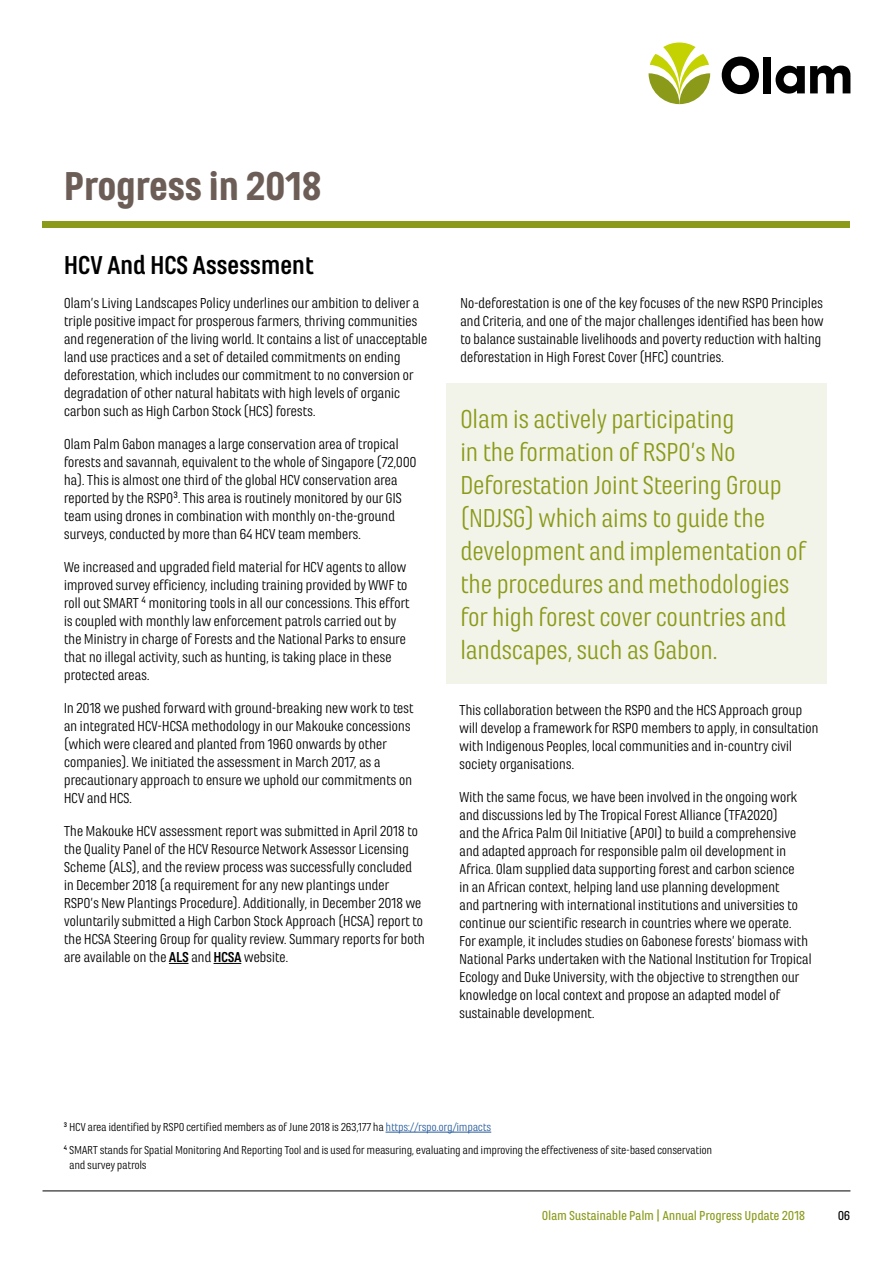
<style>
.page{position:relative;width:893px;height:1263px;background:#fff}
.page>*{position:absolute;margin:0;border:0;box-sizing:border-box;transform-origin:0 0}
.t1{font:900 42px "Marianina Wd FY";letter-spacing:-.02em;color:#6c5e57}
.t2{font:27px/33px "Marianina Wd FY";letter-spacing:-.03em;color:#8b9a19}
.t3{font:700 27px "Marianina Wd FY";letter-spacing:-.02em;color:#000}
.t4{font:15px/18px "Marianina Wd FY";letter-spacing:-.03em;color:#000}
.t5{font:500 13.5px "Marianina Wd FY";letter-spacing:-.02em;color:#8b9a19}
.t6{font:500 13.5px "Marianina Wd FY";color:#000}
.t7{font:12px/23.5px "Marianina Wd FY";letter-spacing:-.03em;color:#000}
.s1{font-weight:700}
.s2{color:#275b9b}
</style>
<div class="page">
<svg style="left:722px;top:57px;width:37px;height:37px"></svg>
<div style="left:763px;top:57px;width:8px;height:36px;background:#000"></div>
<svg style="left:776px;top:66px;width:74px;height:28px"></svg>
<svg style="left:649px;top:43px;width:61px;height:61px"></svg>
<hr style="left:43px;top:1191px;width:807px;height:1px;background:#000">
<div style="left:43px;top:221px;width:807px;height:7px;background:#8b9a19"></div>
<svg style="left:169px;top:963px;width:20px;height:1px"></svg>
<svg style="left:214px;top:963px;width:27px;height:1px"></svg>
<div style="left:446px;top:384px;width:381px;height:300px;background:#f3f4e9"></div>
<hr style="left:386px;top:1132px;width:105px;height:1px;background:#275b9b">
<h1 class="t1" style="left:64px;top:163px;width:260px">Progress in 2018</h1>
<h2 class="t3" style="left:64px;top:251px;width:252px">HCV And HCS Assessment</h2>
<p class="t4" style="left:64px;top:294px;width:365px">Olam’s Living Landscapes Policy underlines our ambition to deliver a triple positive impact for prosperous farmers, thriving communities and regeneration of the living world. It contains a list of unacceptable land use practices and a set of detailed commitments on ending deforestation, which includes our commitment to no conversion or degradation of other natural habitats with high levels of organic carbon such as High Carbon Stock (HCS) forests.</p>
<p class="t4" style="left:64px;top:435px;width:354px">Olam Palm Gabon manages a large conservation area of tropical forests and savannah, equivalent to the whole of Singapore (72,000 ha). This is almost one third of the global HCV conservation area reported by the RSPO<sup>3</sup>. This area is routinely monitored by our GIS team using drones in combination with monthly on-the-ground surveys, conducted by more than 64 HCV team members.</p>
<p class="t4" style="left:64px;top:558px;width:348px">We increased and upgraded field material for HCV agents to allow improved survey efficiency, including training provided by WWF to roll out SMART <sup>4</sup> monitoring tools in all our concessions. This effort is coupled with monthly law enforcement patrols carried out by the Ministry in charge of Forests and the National Parks to ensure that no illegal activity, such as hunting, is taking place in these protected areas.</p>
<p class="t4" style="left:64px;top:699px;width:352px">In 2018 we pushed forward with ground-breaking new work to test an integrated HCV-HCSA methodology in our Makouke concessions (which were cleared and planted from 1960 onwards by other companies). We initiated the assessment in March 2017, as a precautionary approach to ensure we uphold our commitments on HCV and HCS.</p>
<p class="t4" style="left:64px;top:822px;width:363px">The Makouke HCV assessment report was submitted in April 2018 to the Quality Panel of the HCV Resource Network Assessor Licensing Scheme (ALS), and the review process was successfully concluded in December 2018 (a requirement for any new plantings under RSPO’s New Plantings Procedure). Additionally, in December 2018 we voluntarily submitted a High Carbon Stock Approach (HCSA) report to the HCSA Steering Group for quality review. Summary reports for both are available on the <span class="s1">ALS</span> and <span class="s1">HCSA</span> website.</p>
<p class="t4" style="left:460px;top:294px;width:365px">No-deforestation is one of the key focuses of the new RSPO Principles and Criteria, and one of the major challenges identified has been how to balance sustainable livelihoods and poverty reduction with halting deforestation in High Forest Cover (HFC) countries.</p>
<p class="t2" style="left:460px;top:402px;width:348px">Olam is actively participating<br>in the formation of RSPO’s No<br>Deforestation Joint Steering Group (NDJSG) which aims to guide the development and implementation of the procedures and methodologies for high forest cover countries and landscapes, such as Gabon.</p>
<p class="t4" style="left:459px;top:701px;width:361px">This collaboration between the RSPO and the HCS Approach group will develop a framework for RSPO members to apply, in consultation with Indigenous Peoples, local communities and in-country civil society organisations.</p>
<p class="t4" style="left:459px;top:788px;width:354px">With the same focus, we have been involved in the ongoing work and discussions led by The Tropical Forest Alliance (TFA2020)<br>and the Africa Palm Oil Initiative (APOI) to build a comprehensive and adapted approach for responsible palm oil development in Africa. Olam supplied data supporting forest and carbon science<br>in an African context, helping land use planning development<br>and partnering with international institutions and universities to continue our scientific research in countries where we operate.<br>For example, it includes studies on Gabonese forests’ biomass with National Parks undertaken with the National Institution for Tropical Ecology and Duke University, with the objective to strengthen our knowledge on local context and propose an adapted model of sustainable development.</p>
<p class="t7" style="left:64px;top:1115px;width:650px"><sup>3</sup> HCV area identified by RSPO certified members as of June 2018 is 263,177 ha <span class="s2">https://rspo.org/impacts<br></span><sup>4</sup> SMART stands for Spatial Monitoring And Reporting Tool and is used for measuring, evaluating and improving the effectiveness of site-based conservation</p>
<p class="t7" style="left:69px;top:1154px;width:79px">and survey patrols</p>
<p class="t5" style="left:542px;top:1209px;width:265px">Olam Sustainable Palm | Annual Progress Update 2018</p>
<p class="t6" style="left:838px;top:1209px;width:14px">06</p>
</div>
